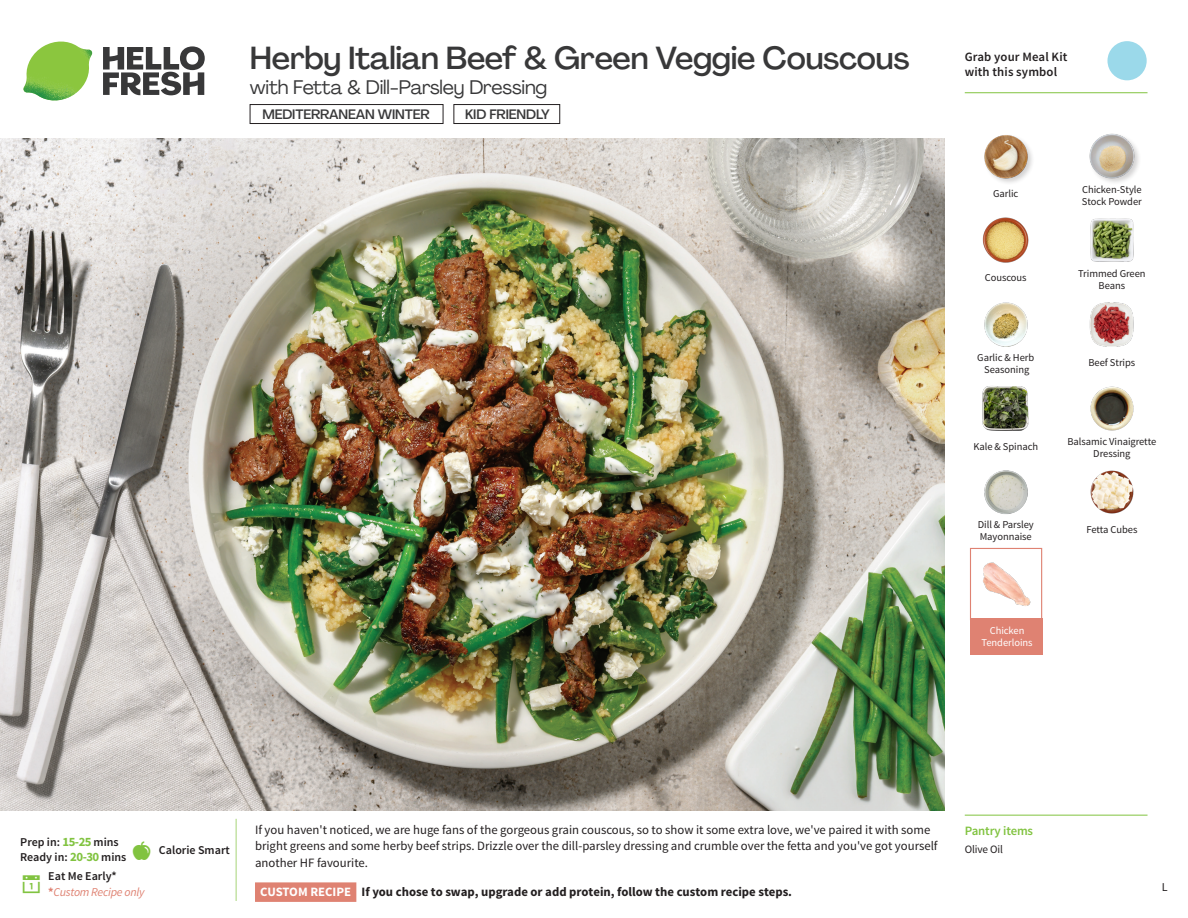
<style>
.page{position:relative;width:1188px;height:918px;background:#fff}
.page>*{position:absolute;margin:0;border:0;box-sizing:border-box;transform-origin:0 0}
._15_Titel_UK{font:500 31.5px "Agrandir";letter-spacing:-.01em;color:#383839}
._15_Titel_UK-2{font:19.5px "Agrandir";letter-spacing:-.01em;color:#383839}
.t1{font:500 13.5px "Agrandir";letter-spacing:-.01em;color:#383839}
.Step_6_Text_AU{font:12.75px/16.5px "Source Sans Pro";color:#231f20}
.Step_6_Text_AU-2{font:700 12.75px "Source Sans Pro";color:#231f20}
.t2{font:600 12.75px/15px "Source Sans Pro";letter-spacing:.01em;color:#231f20}
._04_Headers_Front{font:600 12.75px "Source Sans Pro";letter-spacing:-.01em;color:#81c340}
._04_Intro{font:600 12px "Source Sans Pro";color:#231f20}
._04_Intro-2{font:italic 12px "Source Sans Pro";letter-spacing:-.02em;color:#df8272}
.t3{font:12px "Source Sans Pro";color:#231f20}
._05_Pantry{font:11.25px "Source Sans Pro";letter-spacing:-.01em;color:#231f20}
._18_FRONT_ingredient{font:10.5px/12px "Source Sans Pro";letter-spacing:-.005em;color:#231f20;text-align:center}
._18_FRONT_ingredient-2{font:10.5px/12px "Source Sans Pro";letter-spacing:-.005em;color:#fff;text-align:center}
.s1{font-weight:700;font-size:12.75px;color:#81c340}
.s2{font-weight:700;font-style:normal}
.s3{color:#fff}
</style>
<div class="page">
<svg style="left:103px;top:46px;width:102px;height:49px"></svg>
<img style="left:23px;top:42px;width:69px;height:59px">
<svg style="left:235px;top:818px;width:122px;height:84px"></svg>
<img style="left:0;top:139px;width:945px;height:672px">
<div style="left:250px;top:104px;width:193px;height:20px;border:1px solid #231f20"></div>
<img style="left:1089px;top:302px;width:45px;height:45px">
<img style="left:1090px;top:386px;width:44px;height:45px">
<img style="left:983px;top:386px;width:46px;height:45px">
<img style="left:984px;top:470px;width:44px;height:44px">
<img style="left:984px;top:302px;width:44px;height:45px">
<img style="left:982px;top:217px;width:47px;height:46px">
<img style="left:1090px;top:218px;width:44px;height:44px">
<img style="left:984px;top:135px;width:48px;height:48px">
<img style="left:1089px;top:133px;width:50px;height:50px">
<img style="left:1090px;top:470px;width:44px;height:44px">
<div style="left:970px;top:548px;width:72px;height:72px;border:1px solid #df8272"></div>
<div style="left:970px;top:618px;width:72px;height:37px;background:#df8272"></div>
<img style="left:983px;top:562px;width:48px;height:44px">
<svg style="left:1090px;top:41px;width:58px;height:53px"></svg>
<hr style="left:965px;top:815px;width:183px;height:1px;background:#81c340">
<hr style="left:965px;top:92px;width:183px;height:1px;background:#81c340">
<div style="left:454px;top:104px;width:106px;height:20px;border:1px solid #231f20"></div>
<p class="_15_Titel_UK" style="left:250px;top:39px;width:661px">Herby Italian Beef &amp; Green Veggie Couscous</p>
<p class="_15_Titel_UK-2" style="left:250px;top:75px;width:299px">with Fetta &amp; Dill-Parsley Dressing</p>
<p class="t1" style="left:262px;top:106px;width:169px">MEDITERRANEAN WINTER</p>
<p class="t1" style="left:465px;top:106px;width:86px">KID FRIENDLY</p>
<p class="t2" style="left:965px;top:50px;width:104px">Grab your Meal Kit with this symbol</p>
<p class="_18_FRONT_ingredient" style="left:993px;top:188px;width:27px">Garlic</p>
<p class="_18_FRONT_ingredient" style="left:1082px;top:183px;width:61px;text-align:left">Chicken-Style<br>Stock Powder</p>
<p class="_18_FRONT_ingredient" style="left:985px;top:272px;width:43px">Couscous</p>
<p class="_18_FRONT_ingredient" style="left:1078px;top:268px;width:69px">Trimmed Green<br>Beans</p>
<p class="_18_FRONT_ingredient" style="left:977px;top:352px;width:58px">Garlic &amp; Herb<br>Seasoning</p>
<p class="_18_FRONT_ingredient" style="left:1089px;top:356px;width:48px">Beef Strips</p>
<p class="_18_FRONT_ingredient" style="left:973px;top:441px;width:66px">Kale &amp; Spinach</p>
<p class="_18_FRONT_ingredient" style="left:978px;top:519px;width:58px;text-align:left">Dill &amp; Parsley<br>Mayonnaise</p>
<p class="_18_FRONT_ingredient" style="left:1067px;top:436px;width:90px">Balsamic Vinaigrette<br>Dressing</p>
<p class="_18_FRONT_ingredient" style="left:1086px;top:524px;width:52px">Fetta Cubes</p>
<p class="_18_FRONT_ingredient-2" style="left:982px;top:624px;width:53px">Chicken<br>Tenderloins</p>
<p class="_04_Intro" style="left:20px;top:835px;width:100px">Prep in: <span class="s1">15-25</span> mins</p>
<p class="_04_Intro" style="left:20px;top:850px;width:108px">Ready in: <span class="s1">20-30</span> mins</p>
<p class="_04_Intro" style="left:48px;top:869px;width:70px">Eat Me Early*</p>
<p class="_04_Intro-2" style="left:48px;top:885px;width:98px"><span class="s2">*</span>Custom Recipe only</p>
<p class="_04_Intro" style="left:159px;top:843px;width:72px">Calorie Smart</p>
<p class="Step_6_Text_AU" style="left:255px;top:821px;width:684px">If you haven't noticed, we are huge fans of the gorgeous grain couscous, so to show it some extra love, we've paired it with some bright greens and some herby beef strips. Drizzle over the dill-parsley dressing and crumble over the fetta and you've got yourself another HF favourite.</p>
<p class="Step_6_Text_AU-2" style="left:260px;top:883px;width:533px"><span class="s3">CUSTOM RECIPE</span> If you chose to swap, upgrade or add protein, follow the custom recipe steps.</p>
<p class="_04_Headers_Front" style="left:965px;top:822px;width:70px">Pantry items</p>
<p class="_05_Pantry" style="left:965px;top:842px;width:40px">Olive Oil</p>
<p class="t3" style="left:1162px;top:879px;width:7px">L</p>
</div>
